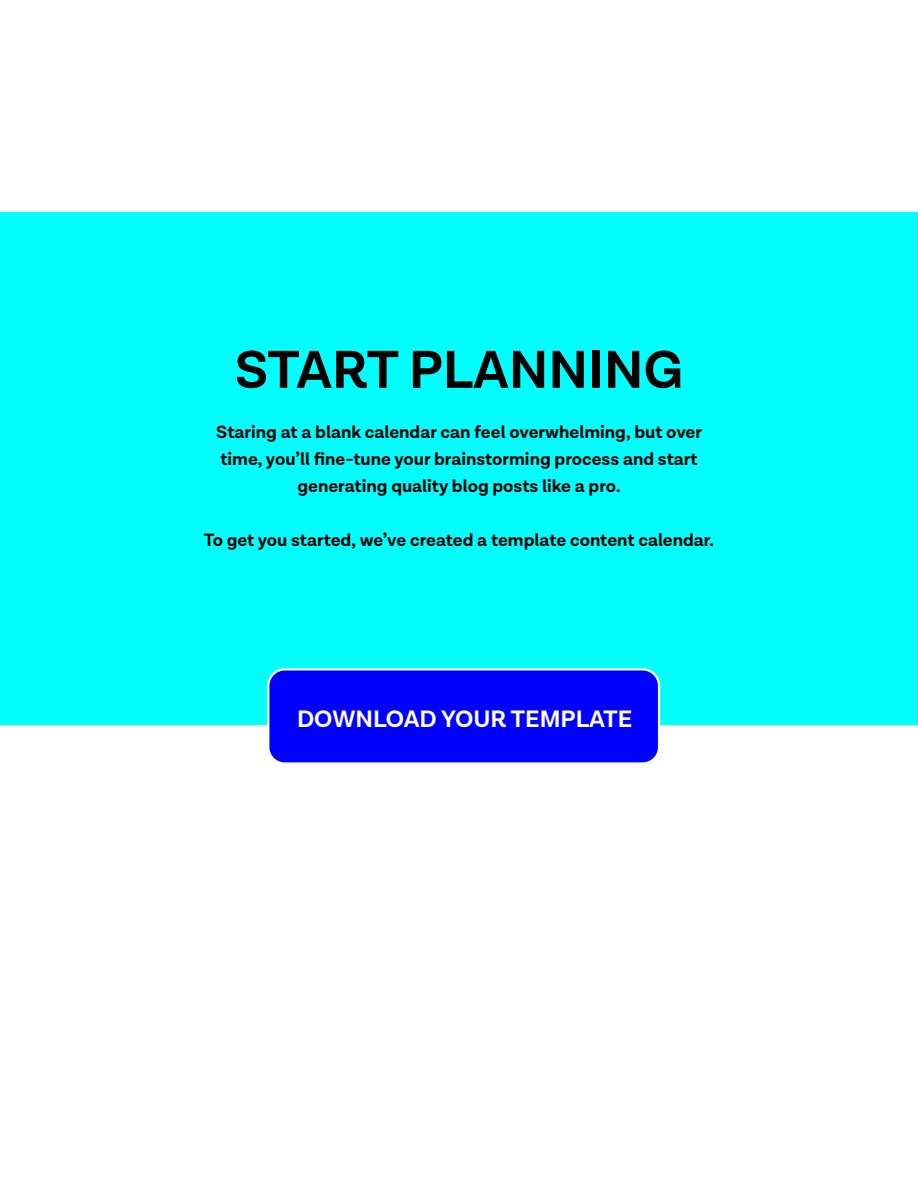
<style>
.page{position:relative;width:918px;height:1188px;background:#fff}
.page>*{position:absolute;margin:0;border:0;box-sizing:border-box;transform-origin:0 0}
.t1{font:700 54px "Lota Grotesque";color:#000}
.t2{font:700 24px "Lota Grotesque";color:#fff}
.t3{font:700 18px/27px "Lota Grotesque";color:#000;text-align:center}
</style>
<div class="page">
<div style="left:0;top:212px;width:918px;height:513px;background:#0ff"></div>
<svg style="left:267px;top:668px;width:393px;height:95px"></svg>
<div style="left:269px;top:671px;width:389px;height:91px;background:#00f;border-radius:15px"></div>
<h1 class="t1" style="left:235px;top:339px;width:450px">START PLANNING</h1>
<p class="t3" style="left:216px;top:419px;width:487px">Staring at a blank calendar can feel overwhelming, but over time, you’ll fine-tune your brainstorming process and start generating quality blog posts like a pro.</p>
<p class="t3" style="left:204px;top:527px;width:512px">To get you started, we’ve created a template content calendar.</p>
<h2 class="t2" style="left:297px;top:705px;width:337px">DOWNLOAD YOUR TEMPLATE</h2>
</div>
